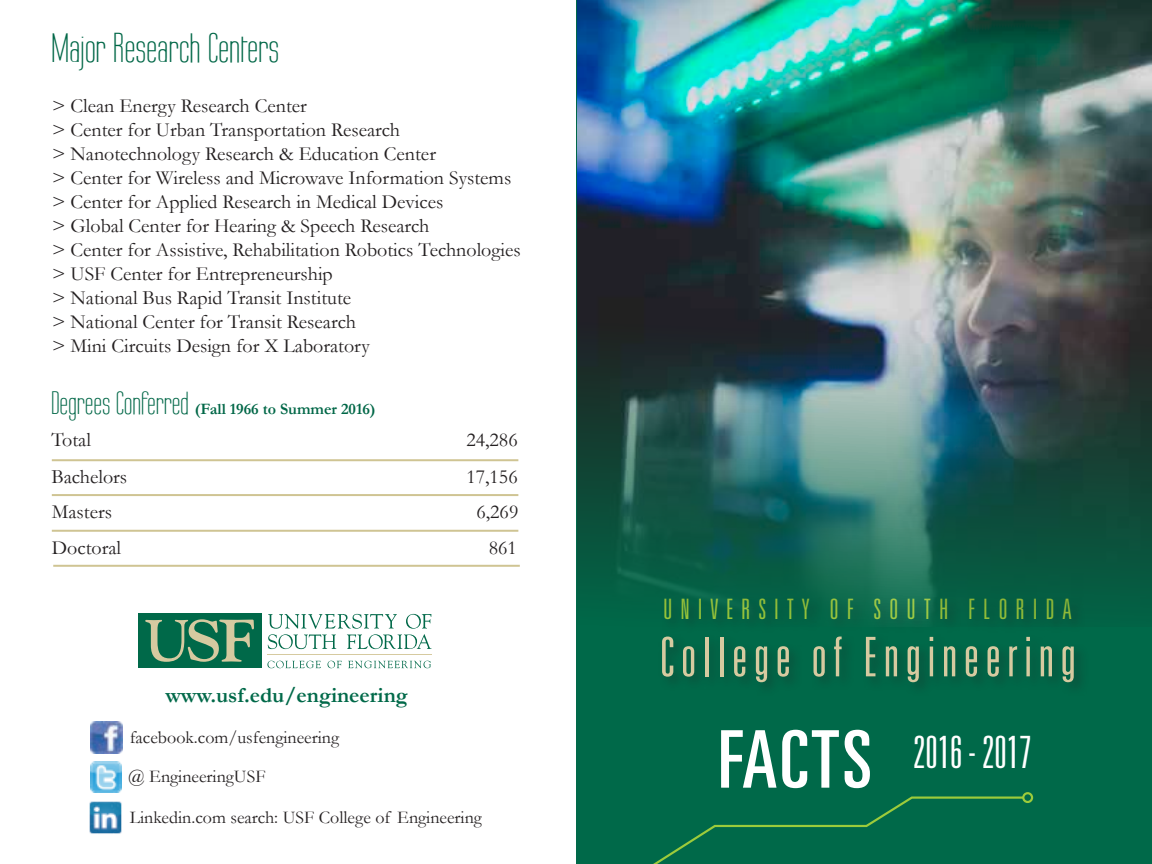
<style>
.page{position:relative;width:1152px;height:864px;background:#fff}
.page>*{position:absolute;margin:0;border:0;box-sizing:border-box;transform-origin:0 0}
.t1{font:300 ultra-condensed 54.6px "Univers";letter-spacing:.12em;color:#d6caa0}
.t2{font:300 ultra-condensed 44.6px "Univers";color:#fff}
.t3{font:36px "Labtop";color:#006747;scale:1.1 1}
.t4{font:300 ultra-condensed 28.2px "Univers";letter-spacing:.28em;color:#9ccb3b}
.t5{font:700 22px "Garamond";color:#006949}
.t6{font:20px/24px "Garamond";color:#231f20}
.t7{font:18px "Garamond";color:#231f20}
.t8{font:700 16px "Garamond";color:#006747}
.s1{font-family:"Labtop";font-weight:400;font-size:28px}
.s2{font-weight:400;font-size:79.6px}
</style>
<div class="page">
<div style="left:576px;top:0;width:576px;height:864px;background:#006949"></div>
<div style="left:659px;top:633px;width:430px;height:64px;background:#016547"></div>
<img style="left:90px;top:721px;width:32px;height:32px">
<img style="left:89px;top:801px;width:33px;height:33px">
<hr style="left:52px;top:459px;width:466px;height:2px;background:#cfc493">
<hr style="left:52px;top:494px;width:466px;height:2px;background:#cfc493">
<hr style="left:52px;top:530px;width:466px;height:2px;background:#cfc493">
<hr style="left:53px;top:565px;width:467px;height:2px;background:#cfc493">
<img style="left:90px;top:762px;width:31px;height:31px">
<svg style="left:653px;top:796px;width:372px;height:68px"></svg>
<div style="left:1022px;top:792px;width:11px;height:11px;border:2px solid #9ccb3b;border-radius:50%"></div>
<img style="left:577px;top:0;width:575px;height:624px">
<div style="left:138px;top:614px;width:124px;height:54px;background:#006949"></div>
<svg style="left:145px;top:619px;width:109px;height:43px"></svg>
<svg style="left:268px;top:614px;width:164px;height:35px"></svg>
<svg style="left:267px;top:661px;width:54px;height:7px"></svg>
<svg style="left:328px;top:661px;width:14px;height:7px"></svg>
<svg style="left:348px;top:661px;width:83px;height:7px"></svg>
<hr style="left:267px;top:655px;width:165px;height:1px;background:#d6caa0">
<h3 class="t3" style="left:51px;top:26px;width:209px">Major Research Centers</h3>
<p class="t6" style="left:52px;top:93px;width:470px">&gt; Clean Energy Research Center<br>&gt; Center for Urban Transportation Research<br>&gt; Nanotechnology Research &amp; Education Center<br>&gt; Center for Wireless and Microwave Information Systems &gt; Center for Applied Research in Medical Devices<br>&gt; Global Center for Hearing &amp; Speech Research<br>&gt; Center for Assistive, Rehabilitation Robotics Technologies &gt; USF Center for Entrepreneurship<br>&gt; National Bus Rapid Transit Institute<br>&gt; National Center for Transit Research<br>&gt; Mini Circuits Design for X Laboratory</p>
<p class="t8" style="left:51px;top:400px;width:326px"><span class="s1">Degrees Conferred</span> (Fall 1966 to Summer 2016)</p>
<p class="t6" style="left:51px;top:428px;width:41px">Total</p>
<p class="t6" style="left:466px;top:428px;width:53px">24,286</p>
<p class="t6" style="left:51px;top:464px;width:77px">Bachelors</p>
<p class="t6" style="left:466px;top:464px;width:53px">17,156</p>
<p class="t6" style="left:52px;top:500px;width:62px">Masters</p>
<p class="t6" style="left:477px;top:500px;width:43px">6,269</p>
<p class="t6" style="left:52px;top:535px;width:71px">Doctoral</p>
<p class="t6" style="left:489px;top:535px;width:30px">861</p>
<p class="t5" style="left:165px;top:682px;width:244px">www.usf.edu/engineering</p>
<p class="t7" style="left:130px;top:727px;width:211px">facebook.com/usfengineering</p>
<p class="t7" style="left:128px;top:766px;width:139px">@ EngineeringUSF</p>
<p class="t7" style="left:130px;top:806px;width:354px">Linkedin.com search: USF College of Engineering</p>
<h3 class="t4" style="left:663px;top:595px;width:410px">UNIVERSITY OF SOUTH FLORIDA</h3>
<h1 class="t1" style="left:659px;top:629px;width:418px">College of Engineering</h1>
<h2 class="t2" style="left:718px;top:729px;width:315px"><span class="s2">FACTS</span> 2016 - 2017</h2>
</div>
